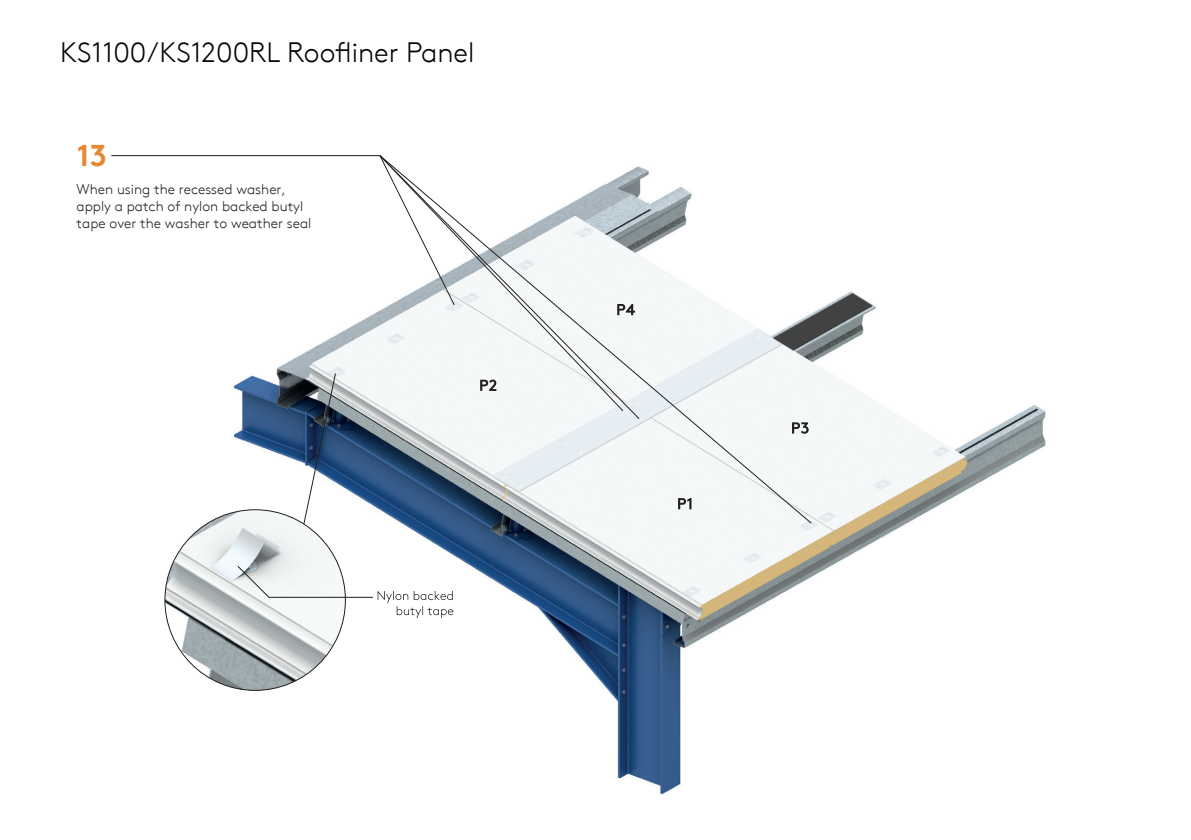
<style>
.page{position:relative;width:1191px;height:840px;background:#fff}
.page>*{position:absolute;margin:0;border:0;box-sizing:border-box;transform-origin:0 0}
.t1{font:700 30px "Kingspan Brown TT";color:#e68935}
.t2{font:300 28px "Kingspan Brown TT";color:#040503}
.t3{font:300 14px/16.8px "Kingspan Brown TT";color:#231f20}
</style>
<div class="page">
<img style="left:213px;top:291px;width:833px;height:504px">
<svg style="left:111px;top:155px;width:701px;height:369px"></svg>
<svg style="left:378px;top:155px;width:262px;height:265px"></svg>
<svg style="left:378px;top:155px;width:246px;height:257px"></svg>
<svg style="left:678px;top:498px;width:13px;height:11px"></svg>
<svg style="left:792px;top:422px;width:16px;height:11px"></svg>
<svg style="left:480px;top:379px;width:16px;height:11px"></svg>
<svg style="left:617px;top:304px;width:18px;height:11px"></svg>
<svg style="left:300px;top:372px;width:37px;height:163px"></svg>
<img style="left:165px;top:509px;width:180px;height:181px;border-radius:90px">
<svg style="left:236px;top:564px;width:217px;height:53px"></svg>
<h2 class="t2" style="left:60px;top:32px;width:416px">KS1100/KS1200RL Roofliner Panel</h2>
<h1 class="t1" style="left:77px;top:131px;width:31px">13</h1>
<p class="t3" style="left:77px;top:180px;width:236px">When using the recessed washer, apply a patch of nylon backed butyl tape over the washer to weather seal</p>
</div>
